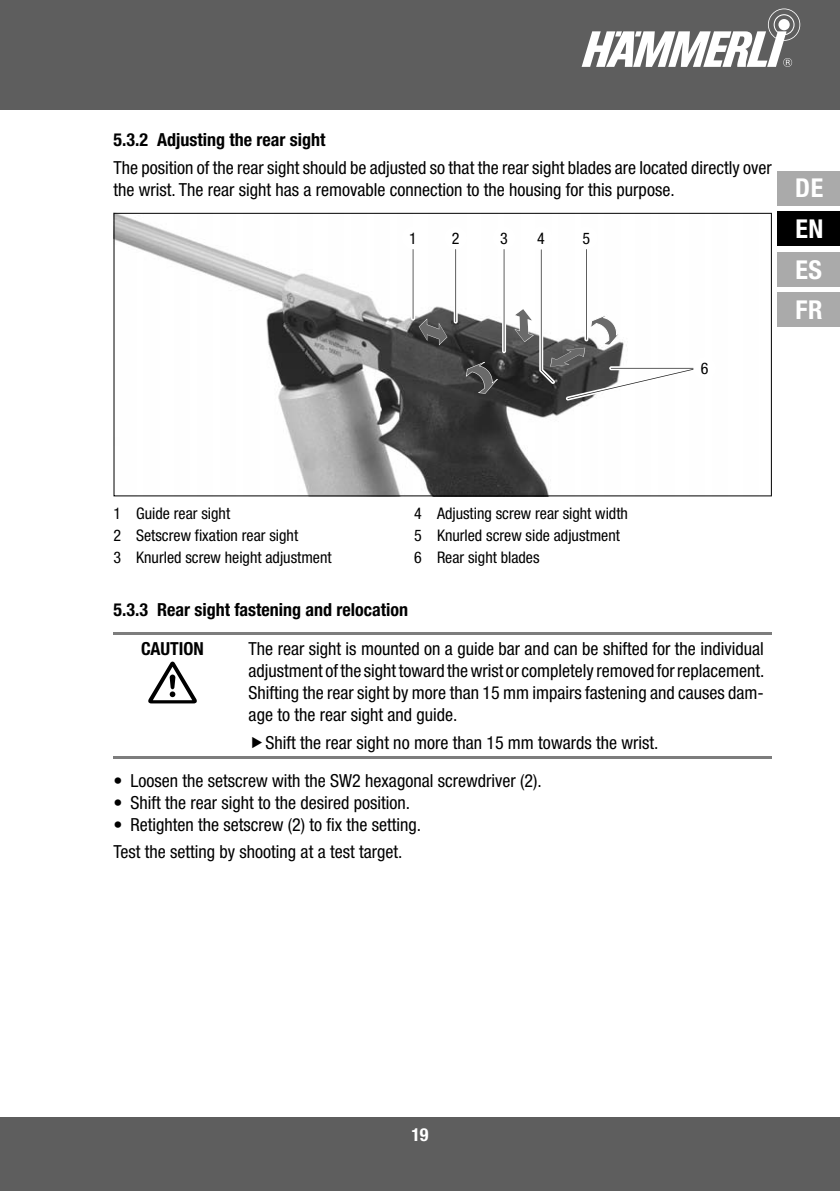
<style>
.page{position:relative;width:840px;height:1191px;background:#fff}
.page>*{position:absolute;margin:0;border:0;box-sizing:border-box;transform-origin:0 0}
.t1{font:700 condensed 26px/40.6px "Helvetica Neue LT Pro";letter-spacing:.025em;color:#fff;text-align:justify}
.t2{font:condensed 18px/22px "Helvetica Neue LT Pro";color:#000}
.t3{font:700 condensed 18px/38.8px "Helvetica Neue LT Pro";color:#000}
.t4{font:700 condensed 18px "Helvetica Neue LT Pro";color:#fff}
.t5{font:condensed 16px/22px "Helvetica Neue LT Pro";color:#000}
.t6{font:condensed 16px "Helvetica Neue";color:#000}
</style>
<div class="page">
<div style="left:0;top:0;width:839px;height:109px;background:#5e5e5e"></div>
<div style="left:0;top:1117px;width:839px;height:74px;background:#5e5e5e"></div>
<svg style="left:581px;top:9px;width:218px;height:58px"></svg>
<div style="left:778px;top:19px;width:11px;height:11px;background:#fff;border-radius:50%"></div>
<div style="left:777px;top:171px;width:62px;height:34px;background:#aaa"></div>
<div style="left:777px;top:212px;width:62px;height:34px;background:#000"></div>
<div style="left:777px;top:252px;width:62px;height:34px;background:#aaa"></div>
<div style="left:777px;top:293px;width:62px;height:34px;background:#aaa"></div>
<svg style="left:113px;top:213px;width:658px;height:283px"></svg>
<hr style="left:113px;top:633px;width:118px;height:2px;background:#7d7d7d">
<svg style="left:231px;top:633px;width:17px;height:2px"></svg>
<hr style="left:248px;top:633px;width:523px;height:2px;background:#7d7d7d">
<hr style="left:113px;top:756px;width:118px;height:2px;background:#7d7d7d">
<svg style="left:231px;top:756px;width:17px;height:2px"></svg>
<hr style="left:248px;top:756px;width:523px;height:2px;background:#7d7d7d">
<svg style="left:148px;top:661px;width:49px;height:42px"></svg>
<p class="t3" style="left:113px;top:120px;width:213px">5.3.2 Adjusting the rear sight</p>
<p class="t2" style="left:113px;top:156px;width:659px">The position of the rear sight should be adjusted so that the rear sight blades are located directly over the wrist. The rear sight has a removable connection to the housing for this purpose.</p>
<p class="t6" style="left:409px;top:229px;width:9px">1</p>
<p class="t6" style="left:451px;top:229px;width:9px">2</p>
<p class="t6" style="left:500px;top:229px;width:9px">3</p>
<p class="t6" style="left:537px;top:229px;width:9px">4</p>
<p class="t6" style="left:582px;top:229px;width:9px">5</p>
<p class="t6" style="left:700px;top:359px;width:9px">6</p>
<h1 class="t1" style="left:794px;top:168px;width:30px">DE EN ES FR</h1>
<p class="t5" style="left:113px;top:502px;width:219px">1 Guide rear sight<br>2 Setscrew fixation rear sight<br>3 Knurled screw height adjustment</p>
<p class="t5" style="left:414px;top:502px;width:215px">4 Adjusting screw rear sight width<br>5 Knurled screw side adjustment<br>6 Rear sight blades</p>
<p class="t3" style="left:141px;top:590px;width:268px;text-indent:-28px">5.3.3 Rear sight fastening and relocation<br>CAuTIoN</p>
<p class="t2" style="left:248px;top:637px;width:517px;text-align:justify">The rear sight is mounted on a guide bar and can be shifted for the individual adjustment of the sight toward the wrist or completely removed for replacement.<br>Shifting the rear sight by more than 15 mm impairs fastening and causes dam&shy;age to the rear sight and guide.</p>
<p class="t2" style="left:265px;top:731px;width:394px">Shift the rear sight no more than 15 mm towards the wrist.</p>
<p class="t2" style="left:113px;top:769px;width:429px">• Loosen the setscrew with the SW2 hexagonal screwdriver (2).</p>
<p class="t2" style="left:113px;top:791px;width:298px">• Shift the rear sight to the desired position.</p>
<p class="t2" style="left:113px;top:810px;width:309px;line-height:27.6px">• Retighten the setscrew (2) to fix the setting.<br>Test the setting by shooting at a test target.</p>
<p class="t4" style="left:411px;top:1124px;width:19px">19</p>
</div>
